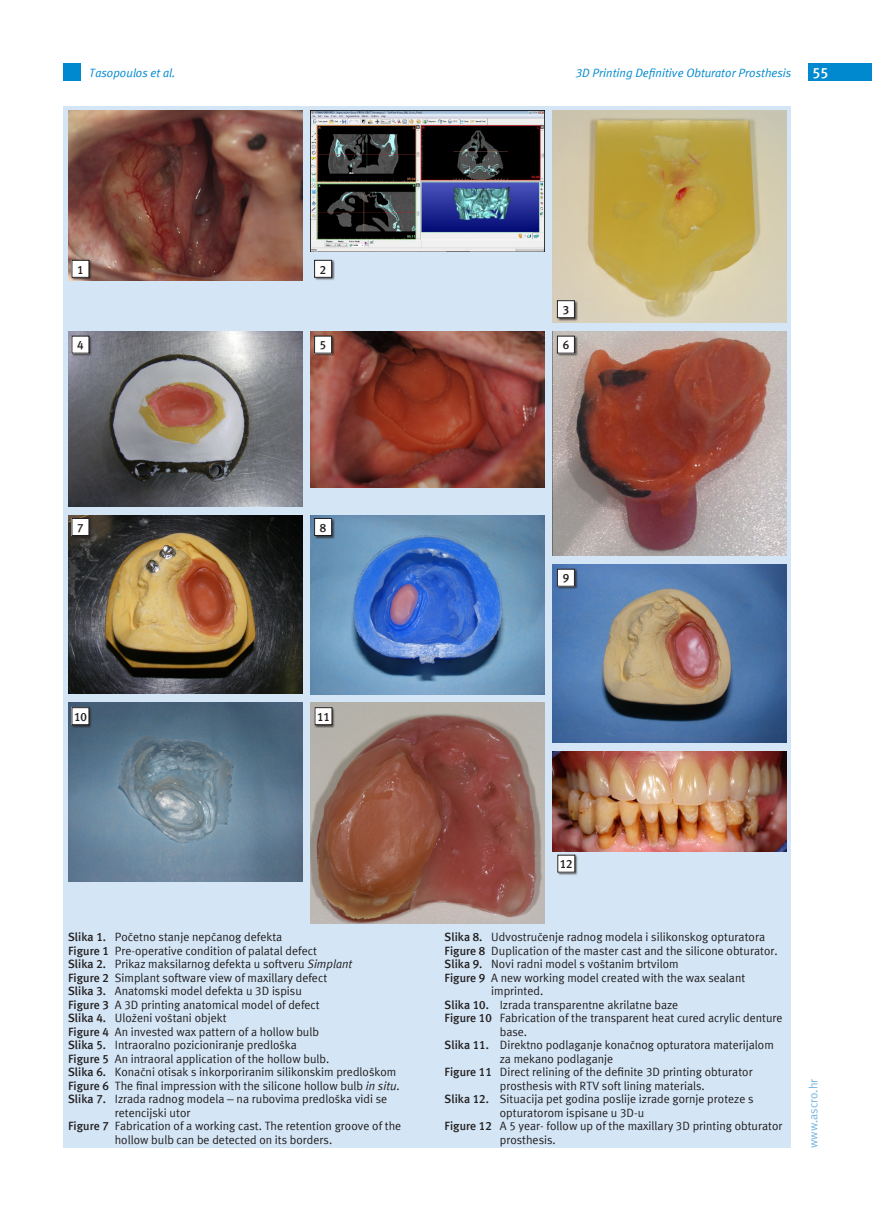
<style>
.page{position:relative;width:872px;height:1212px;background:#fff}
.page>*{position:absolute;margin:0;border:0;box-sizing:border-box;transform-origin:0 0}
.t1{font:700 15px "Meta ASC";color:#fff}
.t2{font:12px "Meta ASC";color:#231f20}
.t3{font:italic 12px "Meta ASC";color:#0089cf}
.t4{font:700 12px "Meta ASC";color:#231f20}
.t5{font:12px "Meta ASC";color:#77b6e4}
.s1{font-weight:700}
.s2{font-style:italic}
</style>
<div class="page">
<div style="left:64px;top:64px;width:17px;height:17px;background:#0089cf"></div>
<div style="left:808px;top:64px;width:64px;height:17px;background:#0089cf"></div>
<div style="left:64px;top:106px;width:727px;height:1042px;background:#d4e6f6"></div>
<img style="left:553px;top:751px;width:234px;height:101px">
<img style="left:310px;top:703px;width:234px;height:220px">
<img style="left:68px;top:703px;width:234px;height:178px">
<img style="left:553px;top:564px;width:234px;height:178px">
<img style="left:310px;top:515px;width:234px;height:179px">
<img style="left:68px;top:515px;width:234px;height:179px">
<img style="left:553px;top:331px;width:234px;height:224px">
<img style="left:310px;top:331px;width:234px;height:157px">
<img style="left:68px;top:331px;width:234px;height:176px">
<img style="left:553px;top:111px;width:234px;height:212px">
<img style="left:310px;top:111px;width:234px;height:141px">
<img style="left:68px;top:111px;width:234px;height:170px">
<div style="left:71px;top:260px;width:21px;height:21px;background:#231f20;opacity:.75"></div>
<div style="left:72px;top:260px;width:17px;height:17px;background:#fff"></div>
<div style="left:71px;top:335px;width:21px;height:21px;background:#231f20;opacity:.75"></div>
<div style="left:72px;top:336px;width:17px;height:17px;background:#fff"></div>
<div style="left:71px;top:518px;width:21px;height:21px;background:#2d2826"></div>
<div style="left:72px;top:518px;width:17px;height:17px;background:#fff"></div>
<div style="left:72px;top:518px;width:17px;height:18px;border:1px solid #231f20"></div>
<div style="left:71px;top:707px;width:21px;height:21px;background:#231f20;opacity:.75"></div>
<div style="left:72px;top:708px;width:17px;height:17px;background:#fff"></div>
<div style="left:72px;top:707px;width:17px;height:18px;border:1px solid #231f20"></div>
<div style="left:314px;top:707px;width:21px;height:21px;background:#231f20;opacity:.75"></div>
<div style="left:315px;top:708px;width:17px;height:17px;background:#fff"></div>
<div style="left:315px;top:707px;width:17px;height:18px;border:1px solid #231f20"></div>
<div style="left:314px;top:260px;width:21px;height:21px;background:#231f20;opacity:.75"></div>
<div style="left:314px;top:260px;width:17px;height:17px;background:#fff"></div>
<div style="left:314px;top:260px;width:18px;height:17px;border:1px solid #231f20"></div>
<div style="left:314px;top:335px;width:21px;height:21px;background:#231f20;opacity:.75"></div>
<div style="left:314px;top:336px;width:17px;height:17px;background:#fff"></div>
<div style="left:314px;top:336px;width:18px;height:17px;border:1px solid #231f20"></div>
<div style="left:314px;top:518px;width:21px;height:21px;background:#231f20;opacity:.75"></div>
<div style="left:314px;top:518px;width:17px;height:17px;background:#fff"></div>
<div style="left:314px;top:518px;width:18px;height:18px;border:1px solid #231f20"></div>
<div style="left:557px;top:854px;width:21px;height:21px;background:#231f20;opacity:.75"></div>
<div style="left:558px;top:855px;width:17px;height:17px;background:#fff"></div>
<div style="left:556px;top:300px;width:22px;height:21px;background:#231f20;opacity:.75"></div>
<div style="left:557px;top:301px;width:17px;height:17px;background:#fff"></div>
<div style="left:557px;top:300px;width:17px;height:18px;border:1px solid #231f20"></div>
<div style="left:556px;top:335px;width:22px;height:21px;background:#231f20;opacity:.75"></div>
<div style="left:557px;top:336px;width:17px;height:17px;background:#fff"></div>
<div style="left:556px;top:568px;width:22px;height:22px;background:#231f20;opacity:.75"></div>
<div style="left:557px;top:569px;width:17px;height:17px;background:#fff"></div>
<div style="left:557px;top:569px;width:17px;height:17px;border:1px solid #231f20"></div>
<p class="t3" style="left:89px;top:66px;width:88px">Tasopoulos et al.</p>
<p class="t3" style="left:576px;top:66px;width:217px">3D Printing Definitive Obturator Prosthesis</p>
<p class="t1" style="left:812px;top:64px;width:18px">55</p>
<p class="t4" style="left:77px;top:262px;width:8px">1</p>
<p class="t4" style="left:320px;top:262px;width:8px">2</p>
<p class="t4" style="left:77px;top:338px;width:8px">4</p>
<p class="t4" style="left:320px;top:338px;width:8px">5</p>
<p class="t4" style="left:562px;top:303px;width:8px">3</p>
<p class="t4" style="left:562px;top:338px;width:8px">6</p>
<p class="t4" style="left:77px;top:521px;width:8px">7</p>
<p class="t4" style="left:320px;top:521px;width:8px">8</p>
<p class="t4" style="left:74px;top:710px;width:14px">10</p>
<p class="t4" style="left:317px;top:710px;width:14px">11</p>
<p class="t4" style="left:562px;top:571px;width:8px">9</p>
<p class="t2" style="left:68px;top:930px;width:216px"><span class="s1">Slika 1.</span> Početno stanje nepčanog defekta</p>
<p class="t2" style="left:68px;top:944px;width:250px"><span class="s1">Figure 1</span> Pre-operative condition of palatal defect</p>
<p class="t2" style="left:68px;top:957px;width:286px"><span class="s1">Slika 2.</span> Prikaz maksilarnog defekta u softveru <span class="s2">Simplant</span></p>
<p class="t2" style="left:68px;top:971px;width:261px"><span class="s1">Figure 2</span> Simplant software view of maxillary defect</p>
<p class="t2" style="left:68px;top:984px;width:235px"><span class="s1">Slika 3.</span> Anatomski model defekta u 3D ispisu</p>
<p class="t2" style="left:68px;top:998px;width:253px"><span class="s1">Figure 3</span> A 3D printing anatomical model of defect</p>
<p class="t2" style="left:68px;top:1011px;width:160px"><span class="s1">Slika 4.</span> Uloženi voštani objekt</p>
<p class="t2" style="left:68px;top:1025px;width:252px"><span class="s1">Figure 4</span> An invested wax pattern of a hollow bulb</p>
<p class="t2" style="left:68px;top:1038px;width:230px"><span class="s1">Slika 5.</span> Intraoralno pozicioniranje predloška</p>
<p class="t2" style="left:68px;top:1052px;width:263px"><span class="s1">Figure 5</span> An intraoral application of the hollow bulb.</p>
<p class="t2" style="left:68px;top:1065px;width:330px"><span class="s1">Slika 6.</span> Konačni otisak s inkorporiranim silikonskim predloškom</p>
<p class="t2" style="left:68px;top:1079px;width:333px"><span class="s1">Figure 6</span> The final impression with the silicone hollow bulb <span class="s2">in situ</span>.</p>
<p class="t2" style="left:68px;top:1092px;width:321px"><span class="s1">Slika 7.</span> Izrada radnog modela – na rubovima predloška vidi se</p>
<p class="t2" style="left:115px;top:1106px;width:77px">retencijski utor</p>
<p class="t2" style="left:68px;top:1119px;width:335px"><span class="s1">Figure 7</span> Fabrication of a working cast. The retention groove of the</p>
<p class="t2" style="left:115px;top:1133px;width:219px">hollow bulb can be detected on its borders.</p>
<p class="t4" style="left:560px;top:857px;width:14px">12</p>
<p class="t2" style="left:444px;top:930px;width:322px"><span class="s1">Slika 8.</span> Udvostručenje radnog modela i silikonskog opturatora</p>
<p class="t2" style="left:444px;top:944px;width:335px"><span class="s1">Figure 8</span> Duplication of the master cast and the silicone obturator.</p>
<p class="t2" style="left:444px;top:957px;width:236px"><span class="s1">Slika 9.</span> Novi radni model s voštanim brtvilom</p>
<p class="t2" style="left:444px;top:971px;width:302px"><span class="s1">Figure 9</span> A new working model created with the wax sealant</p>
<p class="t2" style="left:491px;top:984px;width:54px">imprinted.</p>
<p class="t2" style="left:444px;top:998px;width:235px"><span class="s1">Slika 10.</span> Izrada transparentne akrilatne baze</p>
<p class="t2" style="left:444px;top:1011px;width:340px"><span class="s1">Figure 10</span> Fabrication of the transparent heat cured acrylic denture</p>
<p class="t2" style="left:500px;top:1025px;width:29px">base.</p>
<p class="t2" style="left:444px;top:1038px;width:331px"><span class="s1">Slika 11.</span> Direktno podlaganje konačnog opturatora materijalom</p>
<p class="t2" style="left:500px;top:1052px;width:115px">za mekano podlaganje</p>
<p class="t2" style="left:444px;top:1065px;width:310px"><span class="s1">Figure 11</span> Direct relining of the definite 3D printing obturator</p>
<p class="t2" style="left:500px;top:1079px;width:206px">prosthesis with RTV soft lining materials.</p>
<p class="t2" style="left:444px;top:1092px;width:311px"><span class="s1">Slika 12.</span> Situacija pet godina poslije izrade gornje proteze s</p>
<p class="t2" style="left:500px;top:1106px;width:146px">opturatorom ispisane u 3D-u</p>
<p class="t2" style="left:444px;top:1119px;width:339px"><span class="s1">Figure 12</span> A 5 year- follow up of the maxillary 3D printing obturator</p>
<p class="t2" style="left:500px;top:1133px;width:57px">prosthesis.</p>
<p class="t5" style="left:806px;top:1148px;width:71px;rotate:-90deg">www.ascro.hr</p>
</div>
